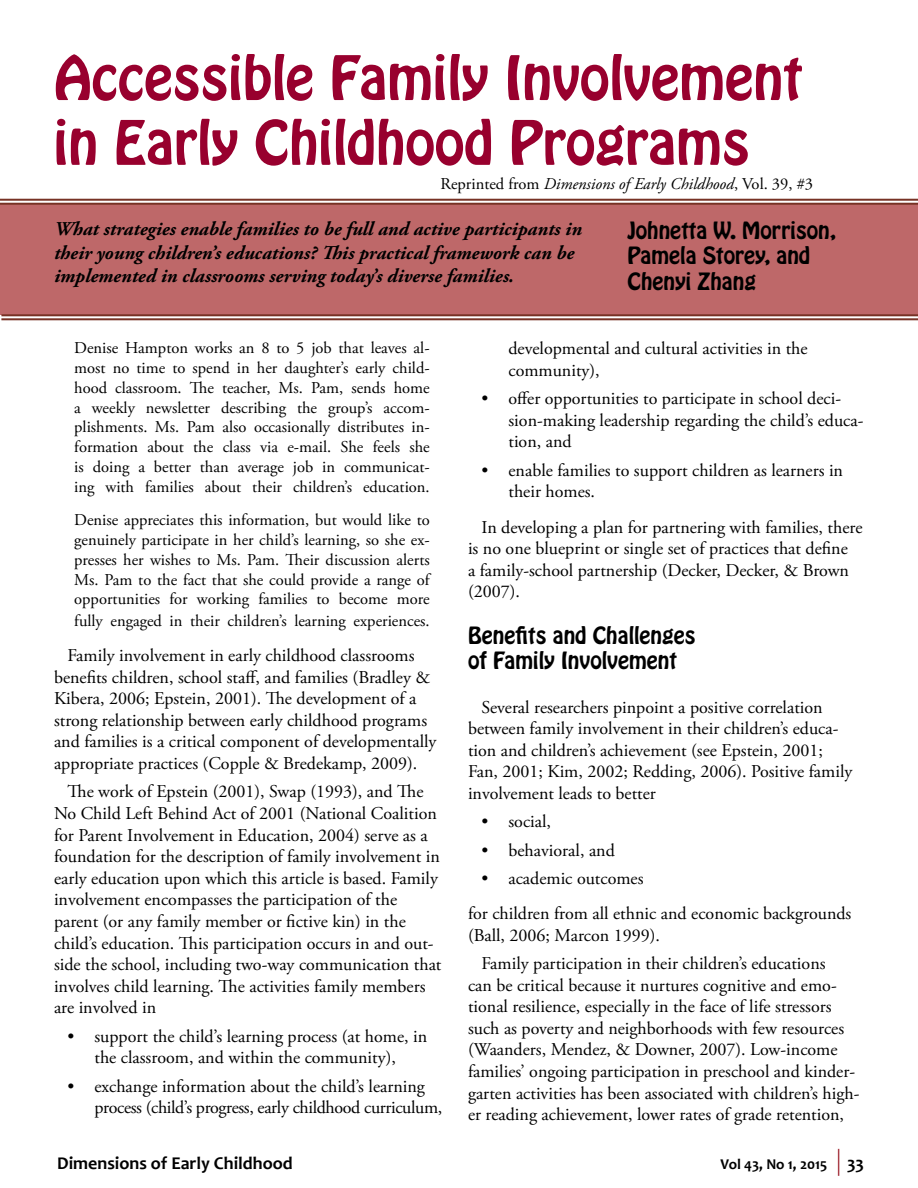
<style>
.page{position:relative;width:918px;height:1188px;background:#fff}
.page>*{position:absolute;margin:0;border:0;box-sizing:border-box;transform-origin:0 0}
.t1{font:54px/64.8px "Hobo Std";color:#98002e}
.t2{font:21px/25.2px "Hobo Std";color:#000}
.t3{font:italic 700 19.5px/23.4px "Adobe Garamond Pro";color:#000}
.t4{font:18px/21.6px "Adobe Garamond Pro";color:#000}
.t5{font:18px/21.6px "Adobe Garamond Pro";letter-spacing:-.02em;color:#000}
.t6{font:700 18px "Candara";color:#000}
.t7{font:16.5px/19.8px "Adobe Garamond Pro";color:#000;text-align:justify}
.t8{font:italic 16.5px "Adobe Garamond Pro";color:#000}
.t9{font:700 15px "Candara";color:#000}
.s1{font-style:normal}
.s2{font-size:18px}
</style>
<div class="page">
<svg style="left:838px;top:1149px;width:1px;height:27px"></svg>
<div style="left:0;top:204px;width:918px;height:110px;background:#be6869"></div>
<hr style="left:0;top:203px;width:918px;height:2px;background:#773225">
<hr style="left:0;top:199px;width:918px;height:2px;background:#773225">
<hr style="left:1px;top:318px;width:917px;height:2px;background:#773225">
<hr style="left:1px;top:314px;width:917px;height:2px;background:#773225">
<h1 class="t1" style="left:54px;top:46px;width:750px">Accessible Family Involvement in Early Childhood Programs</h1>
<p class="t8" style="left:441px;top:174px;width:374px"><span class="s1">Reprinted from</span> Dimensions of Early Childhood<span class="s1">, Vol. 39, #3</span></p>
<p class="t3" style="left:54px;top:218px;width:529px">What strategies enable families to be full and active participants in their young children’s educations? This practical framework can be implemented in classrooms serving today’s diverse families.</p>
<p class="t2" style="left:627px;top:218px;width:210px">Johnetta W. Morrison,<br>Pamela Storey, and<br>Chenyi Zhang</p>
<p class="t7" style="left:74px;top:339px;width:357px">Denise Hampton works an 8 to 5 job that leaves al&shy;most no time to spend in her daughter’s early child&shy;hood classroom. The teacher, Ms. Pam, sends home a weekly newsletter describing the group’s accom&shy;plishments. Ms. Pam also occasionally distributes in&shy;formation about the class via e-mail. She feels she is doing a better than average job in communicat&shy;ing with families about their children’s education.</p>
<p class="t7" style="left:74px;top:511px;width:357px">Denise appreciates this information, but would like to genuinely participate in her child’s learning, so she ex&shy;presses her wishes to Ms. Pam. Their discussion alerts Ms. Pam to the fact that she could provide a range of opportunities for working families to become more</p>
<p class="t7" style="left:74px;top:611px;width:357px">fully engaged in their children’s learning experiences.</p>
<p class="t4" style="left:54px;top:645px;width:384px;text-indent:14px">Family involvement in early childhood classrooms benefits children, school staff, and families (Bradley &amp; Kibera, 2006; Epstein, 2001). The development of a strong relationship between early childhood programs and families is a critical component of developmentally appropriate practices (Copple &amp; Bredekamp, 2009).</p>
<p class="t4" style="left:54px;top:782px;width:389px;text-indent:14px">The work of Epstein (2001), Swap (1993), and The No Child Left Behind Act of 2001 (National Coalition for Parent Involvement in Education, 2004) serve as a foundation for the description of family involvement in early education upon which this article is based. Family involvement encompasses the participation of the parent (or any family member or fictive kin) in the child’s education. This participation occurs in and out&shy;side the school, including two-way communication that involves child learning. The activities family members are involved in</p>
<p class="t4" style="left:68px;top:1026px;width:361px;text-align:center">• support the child’s learning process (at home, in the classroom, and within the community),</p>
<p class="t5" style="left:94px;top:1076px;width:349px;text-indent:-27px">• exchange information about the child’s learning process (child’s progress, early childhood curriculum,</p>
<p class="t4" style="left:508px;top:338px;width:301px">developmental and cultural activities in the community),</p>
<p class="t4" style="left:508px;top:388px;width:357px;text-indent:-27px">• offer opportunities to participate in school deci&shy;sion-making leadership regarding the child’s educa&shy;tion, and</p>
<p class="t4" style="left:508px;top:460px;width:336px;text-indent:-27px">• enable families to support children as learners in their homes.</p>
<p class="t4" style="left:468px;top:517px;width:396px;text-indent:14px">In developing a plan for partnering with families, there is no one blueprint or single set of practices that define<br>a family-school partnership (Decker, Decker, &amp; Brown (2007).</p>
<p class="t2" style="left:468px;top:623px;width:229px">Benefits and Challenges of Family Involvement</p>
<p class="t4" style="left:468px;top:697px;width:386px;text-indent:14px">Several researchers pinpoint a positive correlation between family involvement in their children’s educa&shy;tion and children’s achievement (see Epstein, 2001; Fan, 2001; Kim, 2002; Redding, 2006). Positive family involvement leads to better</p>
<p class="t4" style="left:482px;top:811px;width:71px">• social,</p>
<p class="t4" style="left:482px;top:840px;width:135px">• behavioral, and</p>
<p class="t4" style="left:468px;top:861px;width:385px;line-height:35.1px;text-indent:14px">• academic outcomes<br>for children from all ethnic and economic backgrounds</p>
<p class="t4" style="left:482px;top:921px;width:346px;line-height:28.3px;text-indent:-14px">(Ball, 2006; Marcon 1999).<br>Family participation in their children’s educations</p>
<p class="t4" style="left:468px;top:975px;width:393px">can be critical because it nurtures cognitive and emo&shy;tional resilience, especially in the face of life stressors such as poverty and neighborhoods with few resources (Waanders, Mendez, &amp; Downer, 2007). Low-income families’ ongoing participation in preschool and kinder&shy;garten activities has been associated with children’s high&shy;er reading achievement, lower rates of grade retention,</p>
<p class="t6" style="left:57px;top:1152px;width:237px">Dimensions of Early Childhood</p>
<p class="t9" style="left:721px;top:1154px;width:145px">Vol 43, No 1, 2015 <span class="s2">33</span></p>
</div>
